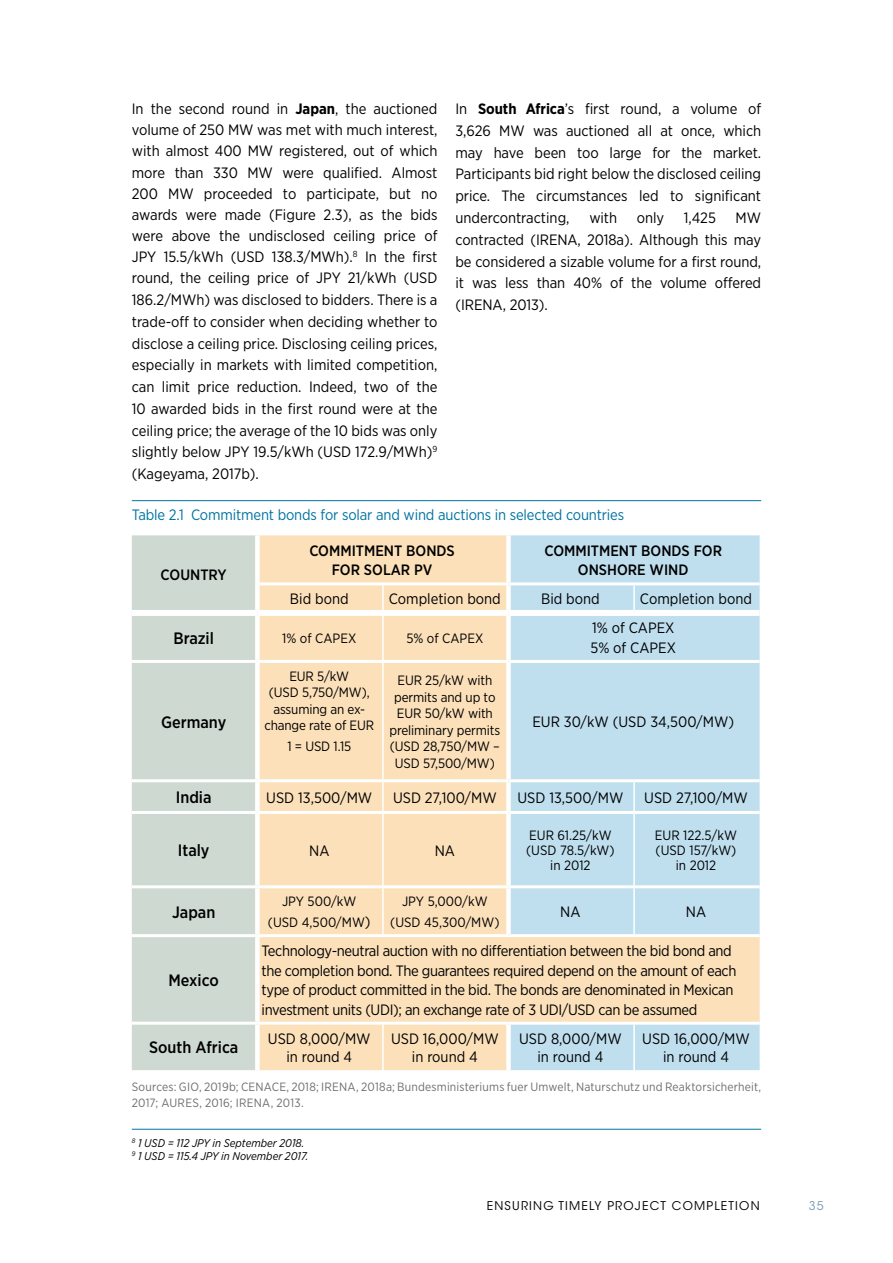
<style>
.page{position:relative;width:893px;height:1263px;background:#fff}
.page>*{position:absolute;margin:0;border:0;box-sizing:border-box;transform-origin:0 0}
.t1{font:500 16.5px "Gotham Narrow";color:#000}
.t2{font:15px/21.5px "Gotham Narrow";letter-spacing:-.005em;color:#000;text-align:center}
.t3{font:15px/19.5px "Gotham Narrow";letter-spacing:-.025em;color:#000}
.t4{font:15px "Gotham Narrow";letter-spacing:-.01em;color:#0073a2}
.t5{font:500 15px/19.5px "Gotham Narrow";color:#000;text-align:center}
.t6{font:13.5px/16.5px "Gotham Narrow";letter-spacing:-.01em;color:#000;text-align:center}
.t7{font:12px/16.5px "Gotham Narrow";letter-spacing:.015em;color:#706f6f}
.t8{font:12px "ITC Avant Garde Std";letter-spacing:.1em;color:#000}
.t9{font:12px "ITC Avant Garde Std";color:#769dba}
.t10{font:italic 11.25px/13.5px "Gotham Narrow";color:#000}
.s1{font-weight:700}
.s2{font-size:15px}
</style>
<div class="page">
<hr style="left:132px;top:1129px;width:629px;height:1px;background:#0073a2">
<hr style="left:132px;top:500px;width:629px;height:1px;background:#0073a2">
<div style="left:132px;top:535px;width:123px;height:535px;background:#cedad1"></div>
<div style="left:260px;top:535px;width:248px;height:535px;background:#fbe0ba"></div>
<svg style="left:508px;top:535px;width:252px;height:535px;background:#c9dfe6"></svg>
<div style="left:506px;top:535px;width:5px;height:47px;background:#fff"></div>
<div style="left:506px;top:585px;width:5px;height:25px;background:#fff"></div>
<div style="left:506px;top:616px;width:5px;height:44px;background:#fff"></div>
<div style="left:506px;top:663px;width:5px;height:116px;background:#fff"></div>
<div style="left:506px;top:782px;width:5px;height:29px;background:#fff"></div>
<div style="left:506px;top:814px;width:5px;height:71px;background:#fff"></div>
<div style="left:506px;top:888px;width:5px;height:46px;background:#fff"></div>
<div style="left:506px;top:1025px;width:5px;height:45px;background:#fff"></div>
<hr style="left:382px;top:585px;width:2px;height:25px;background:#fff">
<hr style="left:633px;top:585px;width:2px;height:25px;background:#fff">
<hr style="left:382px;top:616px;width:2px;height:44px;background:#fff">
<hr style="left:382px;top:663px;width:2px;height:116px;background:#fff">
<hr style="left:382px;top:782px;width:2px;height:29px;background:#fff">
<hr style="left:633px;top:782px;width:2px;height:29px;background:#fff">
<hr style="left:382px;top:814px;width:2px;height:71px;background:#fff">
<hr style="left:633px;top:814px;width:2px;height:71px;background:#fff">
<hr style="left:382px;top:888px;width:2px;height:46px;background:#fff">
<hr style="left:633px;top:888px;width:2px;height:46px;background:#fff">
<hr style="left:382px;top:1025px;width:2px;height:45px;background:#fff">
<hr style="left:633px;top:1025px;width:2px;height:45px;background:#fff">
<div style="left:132px;top:610px;width:125px;height:6px;background:#fff"></div>
<div style="left:257px;top:610px;width:126px;height:6px;background:#fff"></div>
<div style="left:383px;top:610px;width:125px;height:6px;background:#fff"></div>
<div style="left:508px;top:610px;width:126px;height:6px;background:#fff"></div>
<div style="left:634px;top:610px;width:126px;height:6px;background:#fff"></div>
<hr style="left:132px;top:660px;width:125px;height:3px;background:#fff">
<hr style="left:257px;top:660px;width:126px;height:3px;background:#fff">
<hr style="left:383px;top:660px;width:125px;height:3px;background:#fff">
<hr style="left:508px;top:660px;width:126px;height:3px;background:#fff">
<hr style="left:634px;top:660px;width:126px;height:3px;background:#fff">
<hr style="left:132px;top:779px;width:125px;height:3px;background:#fff">
<hr style="left:257px;top:779px;width:126px;height:3px;background:#fff">
<hr style="left:383px;top:779px;width:125px;height:3px;background:#fff">
<hr style="left:508px;top:779px;width:126px;height:3px;background:#fff">
<hr style="left:634px;top:779px;width:126px;height:3px;background:#fff">
<hr style="left:132px;top:811px;width:125px;height:3px;background:#fff">
<hr style="left:257px;top:811px;width:126px;height:3px;background:#fff">
<hr style="left:383px;top:811px;width:125px;height:3px;background:#fff">
<hr style="left:508px;top:811px;width:126px;height:3px;background:#fff">
<hr style="left:634px;top:811px;width:126px;height:3px;background:#fff">
<hr style="left:132px;top:885px;width:125px;height:3px;background:#fff">
<hr style="left:257px;top:885px;width:126px;height:3px;background:#fff">
<hr style="left:383px;top:885px;width:125px;height:3px;background:#fff">
<hr style="left:508px;top:885px;width:126px;height:3px;background:#fff">
<hr style="left:634px;top:885px;width:126px;height:3px;background:#fff">
<hr style="left:132px;top:934px;width:125px;height:3px;background:#fff">
<hr style="left:257px;top:934px;width:126px;height:3px;background:#fff">
<hr style="left:383px;top:934px;width:125px;height:3px;background:#fff">
<hr style="left:508px;top:934px;width:126px;height:3px;background:#fff">
<hr style="left:634px;top:934px;width:126px;height:3px;background:#fff">
<hr style="left:132px;top:1022px;width:125px;height:3px;background:#fff">
<hr style="left:257px;top:1022px;width:126px;height:3px;background:#fff">
<hr style="left:383px;top:1022px;width:125px;height:3px;background:#fff">
<hr style="left:508px;top:1022px;width:126px;height:3px;background:#fff">
<hr style="left:634px;top:1022px;width:126px;height:3px;background:#fff">
<hr style="left:260px;top:582px;width:123px;height:3px;background:#fff">
<hr style="left:383px;top:582px;width:125px;height:3px;background:#fff">
<hr style="left:508px;top:582px;width:126px;height:3px;background:#fff">
<hr style="left:634px;top:582px;width:126px;height:3px;background:#fff">
<p class="t2" style="left:132px;top:98px;width:307px;text-align:justify">In the second round in <span class="s1">Japan</span>, the auctioned volume of 250 MW was met with much interest, with almost 400 MW registered, out of which more than 330 MW were qualified. Almost 200 MW proceeded to participate, but no awards were made (Figure 2.3), as the bids were above the undisclosed ceiling price of JPY 15.5/kWh (USD 138.3/MWh).<sup>8</sup> In the first round, the ceiling price of JPY 21/kWh (USD 186.2/MWh) was disclosed to bidders. There is a trade-off to consider when deciding whether to disclose a ceiling price. Disclosing ceiling prices, especially in markets with limited competition, can limit price reduction. Indeed, two of the 10 awarded bids in the first round were at the ceiling price; the average of the 10 bids was only slightly below JPY 19.5/kWh (USD 172.9/MWh)<sup>9 </sup>(Kageyama, 2017b).</p>
<p class="t2" style="left:455px;top:98px;width:307px;text-align:justify">In <span class="s1">South Africa</span>’s first round, a volume of 3,626 MW was auctioned all at once, which may have been too large for the market.<br>Participants bid right below the disclosed ceiling price. The circumstances led to significant undercontracting,</p>
<p class="t2" style="left:589px;top:207px;width:29px">with</p>
<p class="t2" style="left:637px;top:207px;width:29px">only</p>
<p class="t2" style="left:684px;top:207px;width:34px">1,425</p>
<p class="t2" style="left:455px;top:206px;width:307px;text-align:justify;text-indent:280px">MW contracted (IRENA, 2018a). Although this may be considered a sizable volume for a first round, it was less than 40% of the volume offered (IRENA, 2013).</p>
<p class="t4" style="left:132px;top:505px;width:494px">Table 2.1 Commitment bonds for solar and wind auctions in selected countries</p>
<p class="t5" style="left:161px;top:565px;width:68px">COUNTRY</p>
<p class="t5" style="left:309px;top:541px;width:147px">COMMITMENT BONDS<br>FOR SOLAR PV</p>
<p class="t5" style="left:544px;top:541px;width:179px">COMMITMENT BONDS FOR<br>ONSHORE WIND</p>
<p class="t2" style="left:290px;top:588px;width:60px">Bid bond</p>
<p class="t2" style="left:389px;top:588px;width:114px">Completion bond</p>
<p class="t2" style="left:541px;top:588px;width:60px">Bid bond</p>
<p class="t2" style="left:640px;top:588px;width:114px">Completion bond</p>
<p class="t1" style="left:173px;top:627px;width:42px">Brazil</p>
<p class="t6" style="left:282px;top:629px;width:76px">1% of CAPEX</p>
<p class="t6" style="left:406px;top:629px;width:79px">5% of CAPEX</p>
<p class="t2" style="left:590px;top:618px;width:87px;line-height:19.5px;text-align:left">1% of CAPEX<br>5% of CAPEX</p>
<p class="t1" style="left:161px;top:711px;width:67px">Germany</p>
<p class="t6" style="left:264px;top:667px;width:111px">EUR 5/kW<br>(USD 5,750/MW), assuming an ex&shy;change rate of EUR</p>
<p class="t6" style="left:287px;top:738px;width:65px">1 = USD 1.15</p>
<p class="t6" style="left:390px;top:672px;width:112px">EUR 25/kW with permits and up to<br>EUR 50/kW with preliminary permits (USD 28,750/MW –<br>USD 57,500/MW)</p>
<p class="t2" style="left:532px;top:711px;width:203px">EUR 30/kW (USD 34,500/MW)</p>
<p class="t1" style="left:176px;top:787px;width:37px">India</p>
<p class="t2" style="left:266px;top:786px;width:108px">USD 13,500/MW</p>
<p class="t2" style="left:393px;top:786px;width:105px">USD 27,100/MW</p>
<p class="t2" style="left:517px;top:786px;width:108px">USD 13,500/MW</p>
<p class="t2" style="left:644px;top:786px;width:105px">USD 27,100/MW</p>
<p class="t1" style="left:178px;top:840px;width:33px">Italy</p>
<p class="t2" style="left:309px;top:839px;width:22px">NA</p>
<p class="t2" style="left:435px;top:839px;width:22px">NA</p>
<p class="t6" style="left:526px;top:827px;width:90px;line-height:15px">EUR 61.25/kW (USD 78.5/kW) in 2012</p>
<p class="t6" style="left:655px;top:827px;width:84px;line-height:15px">EUR 122.5/kW (USD 157/kW) in 2012</p>
<p class="t1" style="left:172px;top:901px;width:45px">Japan</p>
<p class="t6" style="left:268px;top:891px;width:104px;line-height:21px">JPY 500/kW (USD 4,500/MW<span class="s2">)</span></p>
<p class="t6" style="left:390px;top:891px;width:111px;line-height:21px">JPY 5,000/kW (USD 45,300/MW)</p>
<p class="t2" style="left:560px;top:901px;width:22px">NA</p>
<p class="t2" style="left:686px;top:901px;width:22px">NA</p>
<p class="t1" style="left:169px;top:970px;width:52px">Mexico</p>
<p class="t3" style="left:262px;top:941px;width:476px">Technology-neutral auction with no differentiation between the bid bond and the completion bond. The guarantees required depend on the amount of each type of product committed in the bid. The bonds are denominated in Mexican investment units (UDI); an exchange rate of 3 UDI/USD can be assumed</p>
<p class="t1" style="left:149px;top:1037px;width:91px">South Africa</p>
<p class="t2" style="left:268px;top:1029px;width:104px;line-height:18px">USD 8,000/MW in round 4</p>
<p class="t2" style="left:391px;top:1029px;width:109px;line-height:18px">USD 16,000/MW in round 4</p>
<p class="t2" style="left:519px;top:1029px;width:104px;line-height:18px">USD 8,000/MW in round 4</p>
<p class="t2" style="left:642px;top:1029px;width:109px;line-height:18px">USD 16,000/MW in round 4</p>
<p class="t7" style="left:132px;top:1078px;width:631px">Sources: GIO, 2019b; CENACE, 2018; IRENA, 2018a; Bundesministeriums fuer Umwelt, Naturschutz und Reaktorsicherheit,<br>2017; AURES, 2016; IRENA, 2013.</p>
<p class="t10" style="left:132px;top:1136px;width:178px"><sup>8</sup> 1 USD = 112 JPY in September 2018.<br><sup>9</sup> 1 USD = 115.4 JPY in November 2017.</p>
<p class="t8" style="left:487px;top:1198px;width:274px">ENSURING TIMELY PROJECT COMPLETION</p>
<p class="t9" style="left:809px;top:1198px;width:17px">35</p>
</div>
